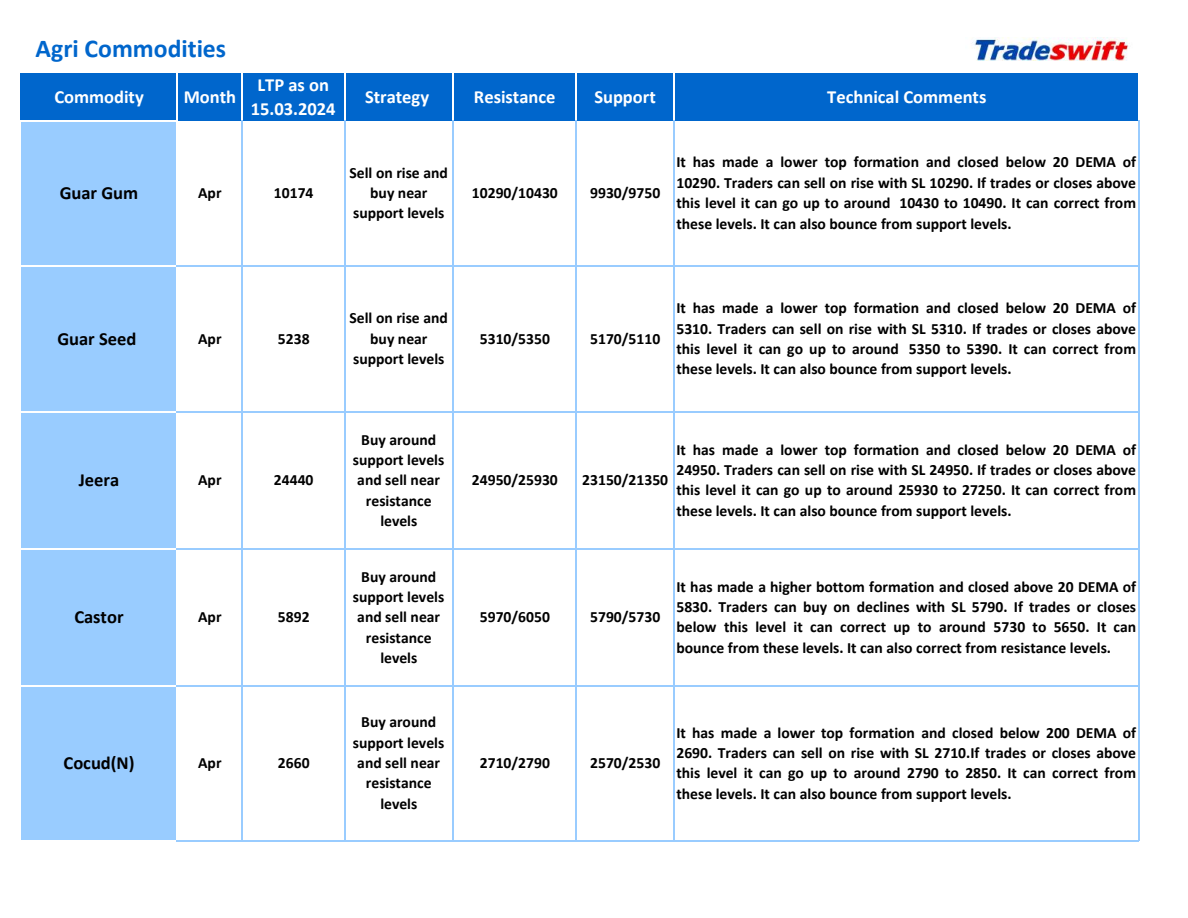
<style>
.page{position:relative;width:1188px;height:918px;background:#fff}
.page>*{position:absolute;margin:0;border:0;box-sizing:border-box;transform-origin:0 0}
.t1{font:700 25.8px "Calibri";color:#06c}
.t2{font:700 18.6px/24px "Calibri";color:#fff;text-align:center}
.t3{font:700 18.6px "Calibri";color:#000}
.t4{font:700 15.6px/20.4px "Calibri";color:#000;text-align:center}
</style>
<div class="page">
<div style="left:21px;top:73px;width:1118px;height:48px;background:#06c"></div>
<div style="left:21px;top:121px;width:156px;height:720px;background:#9cf"></div>
<hr style="left:241px;top:73px;width:1px;height:47px;background:#fff">
<hr style="left:344px;top:73px;width:1px;height:47px;background:#fff">
<hr style="left:453px;top:73px;width:1px;height:47px;background:#fff">
<hr style="left:576px;top:73px;width:1px;height:47px;background:#fff">
<hr style="left:673px;top:73px;width:1px;height:47px;background:#fff">
<hr style="left:1138px;top:73px;width:1px;height:47px;background:#fff">
<hr style="left:21px;top:265px;width:155px;height:1px;background:#fff">
<hr style="left:177px;top:73px;width:1px;height:192px;background:#fff">
<hr style="left:21px;top:411px;width:155px;height:2px;background:#fff">
<hr style="left:21px;top:548px;width:155px;height:2px;background:#fff">
<hr style="left:21px;top:685px;width:155px;height:2px;background:#fff">
<hr style="left:21px;top:840px;width:155px;height:1px;background:#fff">
<hr style="left:241px;top:121px;width:1px;height:720px;background:#9cf">
<hr style="left:344px;top:121px;width:1px;height:720px;background:#9cf">
<hr style="left:453px;top:121px;width:1px;height:720px;background:#9cf">
<hr style="left:576px;top:121px;width:1px;height:720px;background:#9cf">
<hr style="left:673px;top:121px;width:1px;height:720px;background:#9cf">
<hr style="left:1138px;top:121px;width:1px;height:720px;background:#9cf">
<hr style="left:21px;top:120px;width:157px;height:1px;background:#fff">
<hr style="left:177px;top:265px;width:962px;height:1px;background:#9cf">
<hr style="left:177px;top:411px;width:962px;height:2px;background:#9cf">
<hr style="left:177px;top:548px;width:962px;height:2px;background:#9cf">
<hr style="left:177px;top:685px;width:962px;height:2px;background:#9cf">
<hr style="left:177px;top:840px;width:962px;height:1px;background:#9cf">
<img style="left:972px;top:37px;width:156px;height:23px">
<h1 class="t1" style="left:36px;top:32px;width:192px">Agri Commodities</h1>
<p class="t2" style="left:54px;top:84px;width:91px">Commodity</p>
<p class="t2" style="left:184px;top:84px;width:54px">Month</p>
<p class="t2" style="left:251px;top:72px;width:86px">LTP as on<br>15.03.2024</p>
<p class="t2" style="left:365px;top:84px;width:66px">Strategy</p>
<p class="t2" style="left:474px;top:84px;width:83px">Resistance</p>
<p class="t2" style="left:594px;top:84px;width:63px">Support</p>
<p class="t2" style="left:827px;top:84px;width:161px">Technical Comments</p>
<p class="t3" style="left:60px;top:181px;width:80px">Guar Gum</p>
<p class="t4" style="left:198px;top:183px;width:25px">Apr</p>
<p class="t4" style="left:274px;top:183px;width:41px">10174</p>
<p class="t4" style="left:350px;top:162px;width:100px">Sell on rise and buy near support levels</p>
<p class="t4" style="left:472px;top:183px;width:87px">10290/10430</p>
<p class="t4" style="left:590px;top:183px;width:72px">9930/9750</p>
<p class="t4" style="left:676px;top:152px;width:461px;text-align:justify">It has made a lower top formation and closed below 20 DEMA of 10290. Traders can sell on rise with SL 10290. If trades or closes above this level it can go up to around 10430 to 10490. It can correct from these levels. It can also bounce from support levels.</p>
<p class="t3" style="left:57px;top:327px;width:80px">Guar Seed</p>
<p class="t4" style="left:198px;top:328px;width:25px">Apr</p>
<p class="t4" style="left:278px;top:328px;width:33px">5238</p>
<p class="t4" style="left:350px;top:308px;width:100px">Sell on rise and buy near support levels</p>
<p class="t4" style="left:480px;top:328px;width:72px">5310/5350</p>
<p class="t4" style="left:590px;top:328px;width:72px">5170/5110</p>
<p class="t4" style="left:676px;top:298px;width:461px;text-align:justify">It has made a lower top formation and closed below 20 DEMA of 5310. Traders can sell on rise with SL 5310. If trades or closes above this level it can go up to around 5350 to 5390. It can correct from these levels. It can also bounce from support levels.</p>
<p class="t3" style="left:79px;top:468px;width:42px">Jeera</p>
<p class="t4" style="left:198px;top:470px;width:25px">Apr</p>
<p class="t4" style="left:274px;top:470px;width:41px">24440</p>
<p class="t4" style="left:353px;top:429px;width:93px">Buy around support levels and sell near resistance levels</p>
<p class="t4" style="left:472px;top:470px;width:87px">24950/25930</p>
<p class="t4" style="left:582px;top:470px;width:87px">23150/21350</p>
<p class="t4" style="left:676px;top:439px;width:461px;text-align:justify">It has made a lower top formation and closed below 20 DEMA of 24950. Traders can sell on rise with SL 24950. If trades or closes above this level it can go up to around 25930 to 27250. It can correct from these levels. It can also bounce from support levels.</p>
<p class="t3" style="left:74px;top:605px;width:51px">Castor</p>
<p class="t4" style="left:198px;top:607px;width:25px">Apr</p>
<p class="t4" style="left:278px;top:607px;width:33px">5892</p>
<p class="t4" style="left:353px;top:566px;width:93px">Buy around support levels and sell near resistance levels</p>
<p class="t4" style="left:480px;top:607px;width:72px">5970/6050</p>
<p class="t4" style="left:590px;top:607px;width:72px">5790/5730</p>
<p class="t4" style="left:676px;top:576px;width:461px;text-align:justify">It has made a higher bottom formation and closed above 20 DEMA of 5830. Traders can buy on declines with SL 5790. If trades or closes below this level it can correct up to around 5730 to 5650. It can bounce from these levels. It can also correct from resistance levels.</p>
<p class="t3" style="left:64px;top:751px;width:73px">Cocud(N)</p>
<p class="t4" style="left:198px;top:753px;width:25px">Apr</p>
<p class="t4" style="left:278px;top:753px;width:33px">2660</p>
<p class="t4" style="left:353px;top:712px;width:93px">Buy around support levels and sell near resistance levels</p>
<p class="t4" style="left:480px;top:753px;width:72px">2710/2790</p>
<p class="t4" style="left:590px;top:753px;width:72px">2570/2530</p>
<p class="t4" style="left:676px;top:722px;width:461px;text-align:justify">It has made a lower top formation and closed below 200 DEMA of 2690. Traders can sell on rise with SL 2710.If trades or closes above this level it can go up to around 2790 to 2850. It can correct from these levels. It can also bounce from support levels.</p>
</div>
